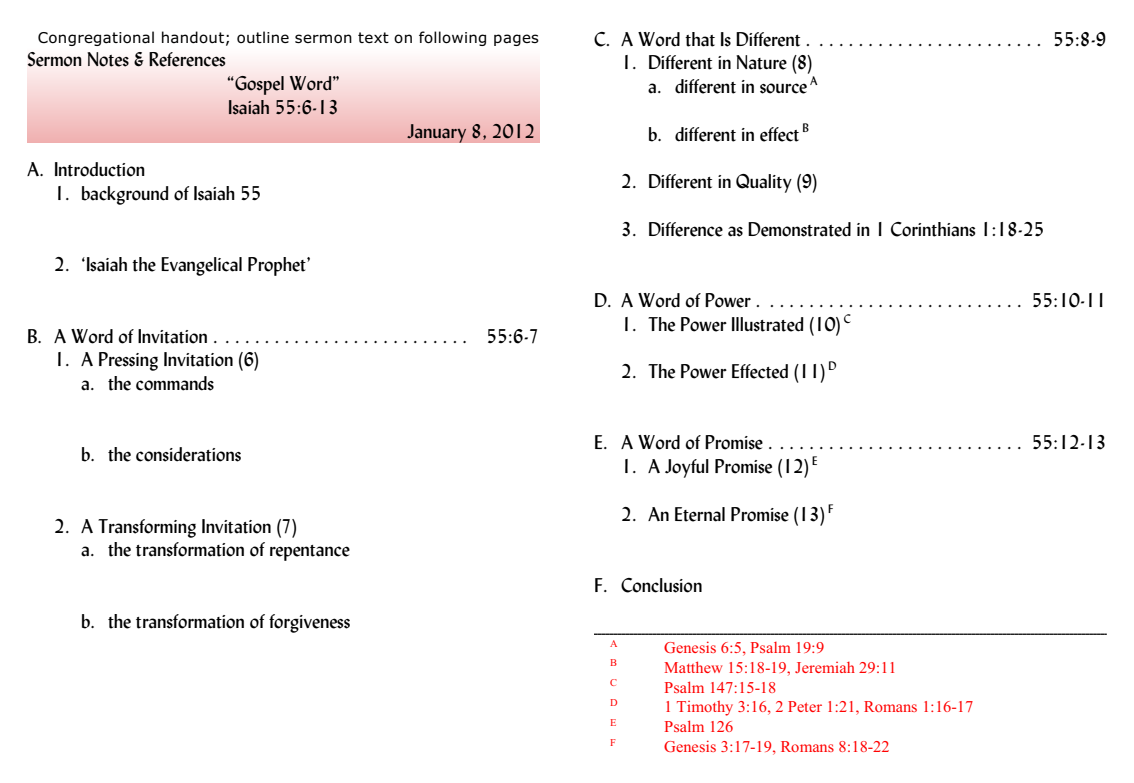
<style>
.page{position:relative;width:1134px;height:783px;background:#fff}
.page>*{position:absolute;margin:0;border:0;box-sizing:border-box;transform-origin:0 0}
.t1{font:19.5px/23.7px "Lydian";color:#000}
.t2{font:16.5px "Times New Roman";color:#f00}
.t3{font:15px "Verdana";letter-spacing:.02em;color:#000}
.t4{font:10.5px "Times New Roman";color:#f00}
</style>
<div class="page">
<svg style="left:594px;top:634px;width:513px;height:1px"></svg>
<p class="t3" style="left:38px;top:31px;width:503px">Congregational handout; outline sermon text on following pages</p>
<p class="t1" style="left:27px;top:50px;width:200px">Sermon Notes &amp; References</p>
<p class="t1" style="left:227px;top:74px;width:115px">“Gospel Word”<br>Isaiah 55:6-13</p>
<p class="t1" style="left:408px;top:121px;width:129px">January 8, 2012</p>
<p class="t1" style="left:27px;top:160px;width:119px">A. Introduction</p>
<p class="t1" style="left:54px;top:183px;width:209px">1. background of Isaiah 55</p>
<p class="t1" style="left:54px;top:255px;width:259px">2. ‘Isaiah the Evangelical Prophet’</p>
<p class="t1" style="left:27px;top:326px;width:514px">B. A Word of Invitation . ......................... 55:6-7</p>
<p class="t1" style="left:81px;top:350px;width:180px;text-indent:-27px">1. A Pressing Invitation (6) a. the commands</p>
<p class="t1" style="left:81px;top:445px;width:162px">b. the considerations</p>
<p class="t1" style="left:81px;top:516px;width:270px;text-indent:-27px">2. A Transforming Invitation (7)<br>a. the transformation of repentance</p>
<p class="t1" style="left:81px;top:611px;width:271px">b. the transformation of forgiveness</p>
<p class="t1" style="left:594px;top:29px;width:514px">C. A Word that Is Different . ....................... 55:8-9</p>
<p class="t1" style="left:621px;top:53px;width:198px;text-align:right">1. Different in Nature (8) a. different in source <sup>A</sup></p>
<p class="t1" style="left:648px;top:124px;width:162px">b. different in effect <sup>B</sup></p>
<p class="t1" style="left:621px;top:172px;width:198px">2. Different in Quality (9)</p>
<p class="t1" style="left:621px;top:219px;width:425px">3. Difference as Demonstrated in 1 Corinthians 1:18-25</p>
<p class="t1" style="left:594px;top:290px;width:514px">D. A Word of Power . .......................... 55:10-11</p>
<p class="t1" style="left:621px;top:314px;width:231px">1. The Power Illustrated (10) <sup>C</sup></p>
<p class="t1" style="left:621px;top:362px;width:217px">2. The Power Effected (11) <sup>D</sup></p>
<p class="t1" style="left:594px;top:433px;width:514px">E. A Word of Promise .......................... 55:12-13</p>
<p class="t1" style="left:621px;top:457px;width:198px">1. A Joyful Promise (12) <sup>E</sup></p>
<p class="t1" style="left:621px;top:504px;width:214px">2. An Eternal Promise (13) <sup>F</sup></p>
<p class="t1" style="left:594px;top:576px;width:110px">F. Conclusion</p>
<p class="t4" style="left:610px;top:639px;width:9px">A</p>
<p class="t2" style="left:664px;top:642px;width:162px">Genesis 6:5, Psalm 19:9</p>
<p class="t4" style="left:610px;top:659px;width:8px">B</p>
<p class="t2" style="left:664px;top:661px;width:234px">Matthew 15:18-19, Jeremiah 29:11</p>
<p class="t4" style="left:610px;top:679px;width:8px">C</p>
<p class="t2" style="left:664px;top:681px;width:114px">Psalm 147:15-18</p>
<p class="t4" style="left:610px;top:699px;width:9px">D</p>
<p class="t2" style="left:664px;top:701px;width:311px">1 Timothy 3:16, 2 Peter 1:21, Romans 1:16-17</p>
<p class="t4" style="left:610px;top:718px;width:8px">E</p>
<p class="t2" style="left:664px;top:721px;width:71px">Psalm 126</p>
<p class="t4" style="left:610px;top:738px;width:7px">F</p>
<p class="t2" style="left:664px;top:741px;width:227px">Genesis 3:17-19, Romans 8:18-22</p>
</div>
